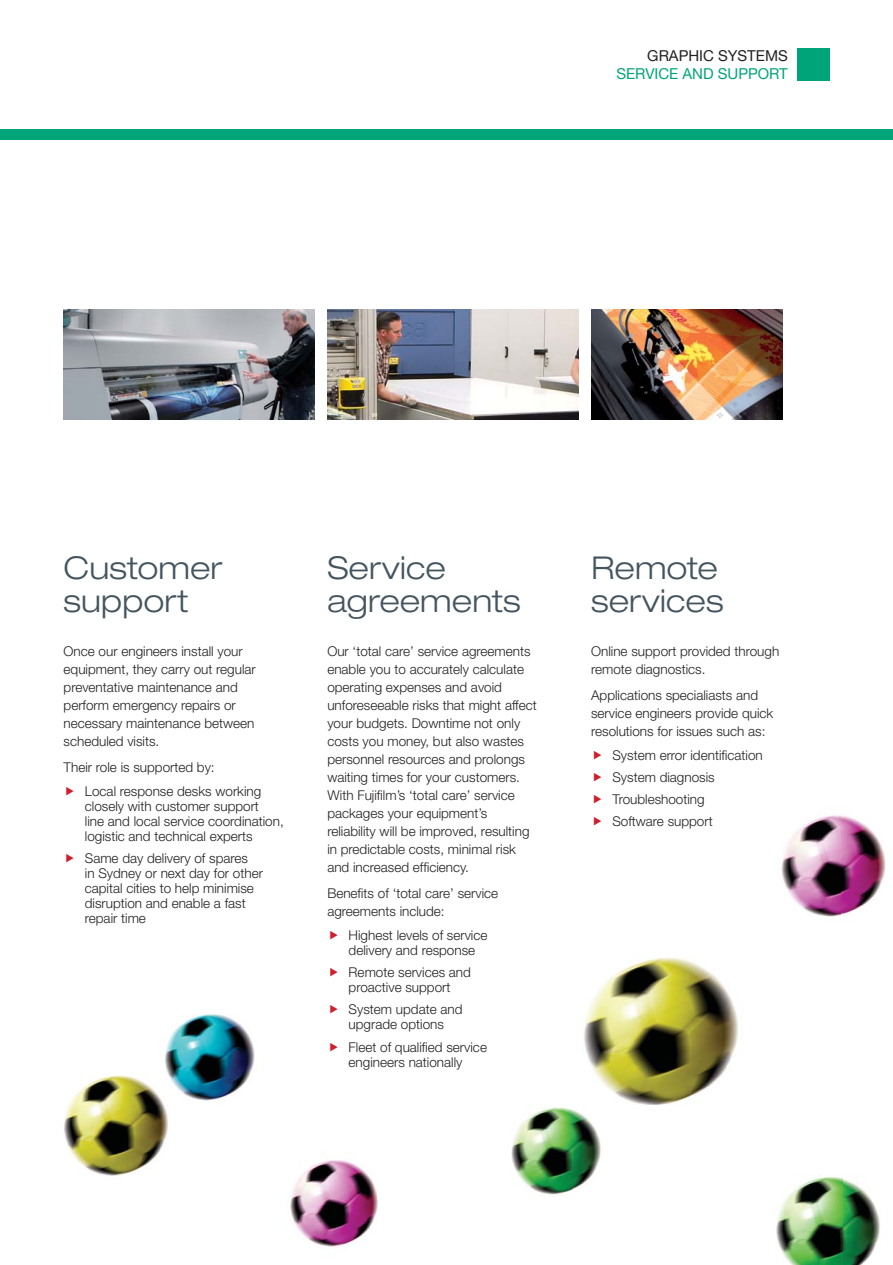
<style>
.page{position:relative;width:893px;height:1265px;background:#fff}
.page>*{position:absolute;margin:0;border:0;box-sizing:border-box;transform-origin:0 0}
.t1{font:300 expanded 31.5px/33px "Helvetica Neue";color:#455560}
.t2{font:15px "Helvetica Neue";color:#00a479}
.t3{font:15px "Helvetica Neue";color:#231f20}
.t4{font:300 13.5px/18px "Helvetica Neue";color:#231f20}
</style>
<div class="page">
<img style="left:64px;top:815px;width:822px;height:449px">
<img style="left:591px;top:309px;width:191px;height:111px">
<img style="left:64px;top:309px;width:251px;height:111px">
<img style="left:327px;top:309px;width:251px;height:111px">
<div style="left:0;top:129px;width:892px;height:11px;background:#00a479"></div>
<div style="left:796px;top:48px;width:33px;height:33px;background:#00a479"></div>
<svg style="left:66px;top:853px;width:8px;height:9px"></svg>
<svg style="left:330px;top:930px;width:7px;height:9px"></svg>
<svg style="left:330px;top:967px;width:7px;height:9px"></svg>
<svg style="left:330px;top:1005px;width:7px;height:8px"></svg>
<svg style="left:330px;top:1042px;width:7px;height:8px"></svg>
<svg style="left:594px;top:817px;width:7px;height:8px"></svg>
<p class="t3" style="left:647px;top:46px;width:142px">GRAPHIC SYSTEMS</p>
<p class="t2" style="left:616px;top:65px;width:173px">SERVICE AND SUPPORT</p>
<h1 class="t1" style="left:64px;top:554px;width:160px">Customer support</h1>
<p class="t4" style="left:64px;top:643px;width:194px">Once our engineers install your equipment, they carry out regular preventative maintenance and perform emergency repairs or necessary maintenance between scheduled visits.</p>
<p class="t4" style="left:85px;top:757px;width:178px;line-height:23.5px;text-indent:-21px">Their role is supported by:<br>Local response desks working</p>
<p class="t4" style="left:85px;top:799px;width:200px;line-height:15px">closely with customer support<br>line and local service coordination, logistic and technical experts</p>
<p class="t4" style="left:85px;top:852px;width:180px;line-height:15px">Same day delivery of spares<br>in Sydney or next day for other capital cities to help minimise disruption and enable a fast repair time</p>
<h1 class="t1" style="left:327px;top:554px;width:195px">Service agreements</h1>
<p class="t4" style="left:327px;top:643px;width:211px">Our ‘total care’ service agreements enable you to accurately calculate operating expenses and avoid unforeseeable risks that might affect your budgets. Downtime not only costs you money, but also wastes personnel resources and prolongs waiting times for your customers.<br>With Fujifilm’s ‘total care’ service packages your equipment’s reliability will be improved, resulting in predictable costs, minimal risk and increased efficiency.</p>
<p class="t4" style="left:327px;top:885px;width:172px">Benefits of ‘total care’ service agreements include:</p>
<p class="t4" style="left:348px;top:928px;width:140px;line-height:15px">Highest levels of service delivery and response</p>
<p class="t4" style="left:348px;top:966px;width:124px;line-height:15px">Remote services and proactive support</p>
<p class="t4" style="left:348px;top:1003px;width:115px;line-height:15px">System update and upgrade options</p>
<p class="t4" style="left:348px;top:1040px;width:140px;line-height:15px">Fleet of qualified service engineers nationally</p>
<h1 class="t1" style="left:591px;top:554px;width:134px">Remote services</h1>
<p class="t4" style="left:591px;top:643px;width:190px">Online support provided through remote diagnostics.</p>
<p class="t4" style="left:591px;top:687px;width:184px">Applications specialiasts and service engineers provide quick resolutions for issues such as:</p>
<p class="t4" style="left:612px;top:745px;width:152px;line-height:22.2px">System error identification<br>System diagnosis<br>Troubleshooting<br>Software support</p>
</div>
